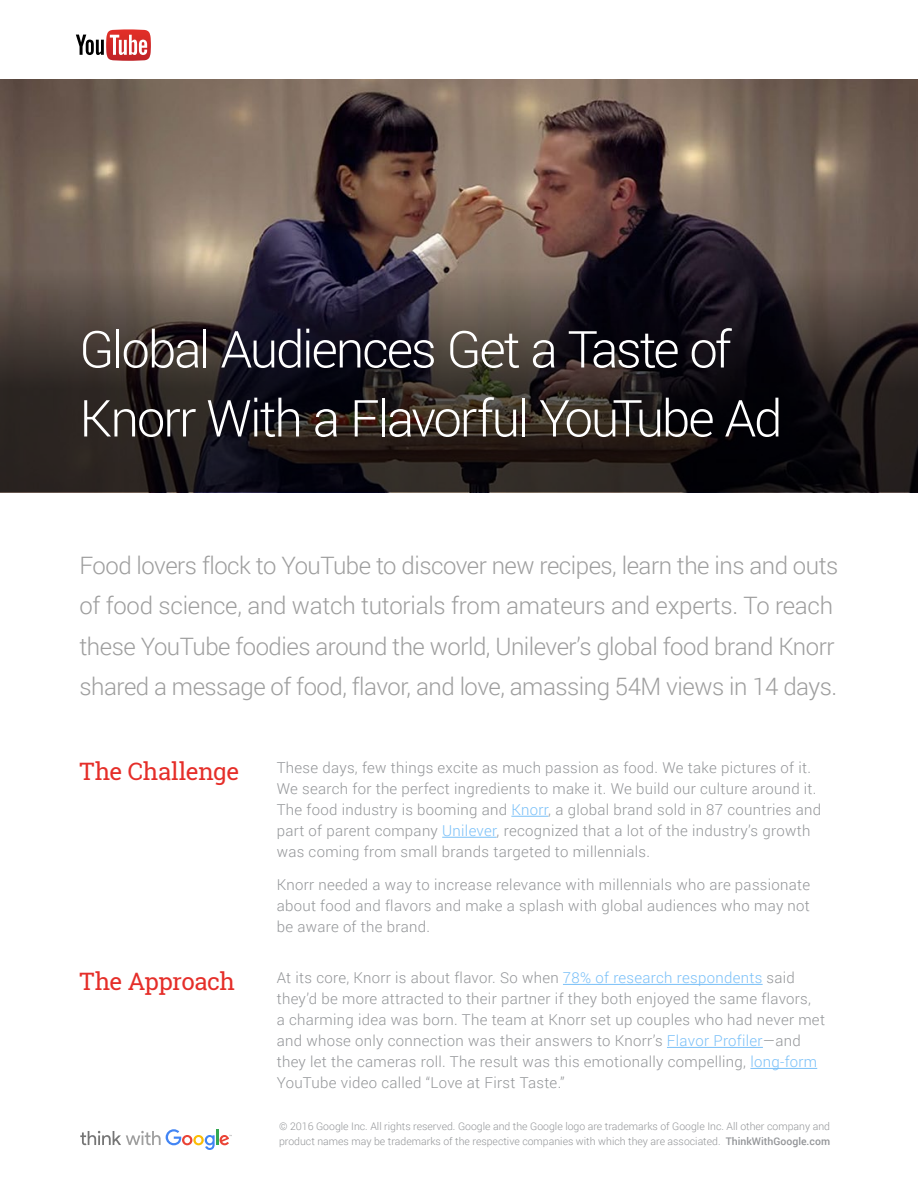
<style>
.page{position:relative;width:918px;height:1188px;background:#fff}
.page>*{position:absolute;margin:0;border:0;box-sizing:border-box;transform-origin:0 0}
.t1{font:300 51px/69px "Roboto";letter-spacing:-.04em;color:#fff}
.t2{font:300 24px/40.5px "Roboto";letter-spacing:-.02em;color:#9e9e9e}
.t3{font:24px "Roboto Slab";letter-spacing:-.02em;color:#e52e29}
.t4{font:300 15px/21px "Roboto";letter-spacing:.02em;color:#939598}
.t5{font:300 10.5px/15px "Roboto";color:#939598}
.s1{color:#7ac0f8}
.s2{font-weight:500}
</style>
<div class="page">
<svg style="left:80px;top:1129px;width:152px;height:21px"></svg>
<hr style="left:511px;top:816px;width:37px;height:1px;background:#7ac0f8">
<hr style="left:442px;top:837px;width:55px;height:1px;background:#7ac0f8">
<img style="left:0;top:80px;width:918px;height:187px">
<svg style="left:0;top:267px;width:918px;height:225px;background:#292324"></svg>
<svg style="left:76px;top:29px;width:75px;height:32px"></svg>
<hr style="left:563px;top:984px;width:200px;height:1px;background:#7ac0f8">
<hr style="left:667px;top:1047px;width:96px;height:1px;background:#7ac0f8">
<hr style="left:750px;top:1068px;width:67px;height:1px;background:#7ac0f8">
<h1 class="t1" style="left:80px;top:313px;width:704px">Global Audiences Get a Taste of<br>Knorr With a Flavorful YouTube Ad</h1>
<p class="t2" style="left:80px;top:544px;width:760px">Food lovers flock to YouTube to discover new recipes, learn the ins and outs of food science, and watch tutorials from amateurs and experts. To reach these YouTube foodies around the world, Unilever’s global food brand Knorr shared a message of food, flavor, and love, amassing 54M views in 14 days.</p>
<h2 class="t3" style="left:80px;top:754px;width:161px">The Challenge</h2>
<h2 class="t3" style="left:80px;top:965px;width:157px">The Approach</h2>
<p class="t4" style="left:277px;top:757px;width:546px">These days, few things excite as much passion as food. We take pictures of it.<br>We search for the perfect ingredients to make it. We build our culture around it.<br>The food industry is booming and <span class="s1">Knorr</span>, a global brand sold in 87 countries and part of parent company <span class="s1">Unilever</span>, recognized that a lot of the industry’s growth was coming from small brands targeted to millennials.</p>
<p class="t4" style="left:277px;top:874px;width:535px;text-align:justify">Knorr needed a way to increase relevance with millennials who are passionate about food and flavors and make a splash with global audiences who may not be aware of the brand.</p>
<p class="t4" style="left:277px;top:967px;width:550px">At its core, Knorr is about flavor. So when <span class="s1">78% of research respondents</span> said they’d be more attracted to their partner if they both enjoyed the same flavors,<br>a charming idea was born. The team at Knorr set up couples who had never met and whose only connection was their answers to Knorr’s <span class="s1">Flavor Profiler</span>—and they let the cameras roll. The result was this emotionally compelling, <span class="s1">long-form </span>YouTube video called “Love at First Taste.”</p>
<p class="t5" style="left:279px;top:1119px;width:553px">© 2016 Google Inc. All rights reserved. Google and the Google logo are trademarks of Google Inc. All other company and product names may be trademarks of the respective companies with which they are associated. <span class="s2">ThinkWithGoogle.com</span></p>
</div>
